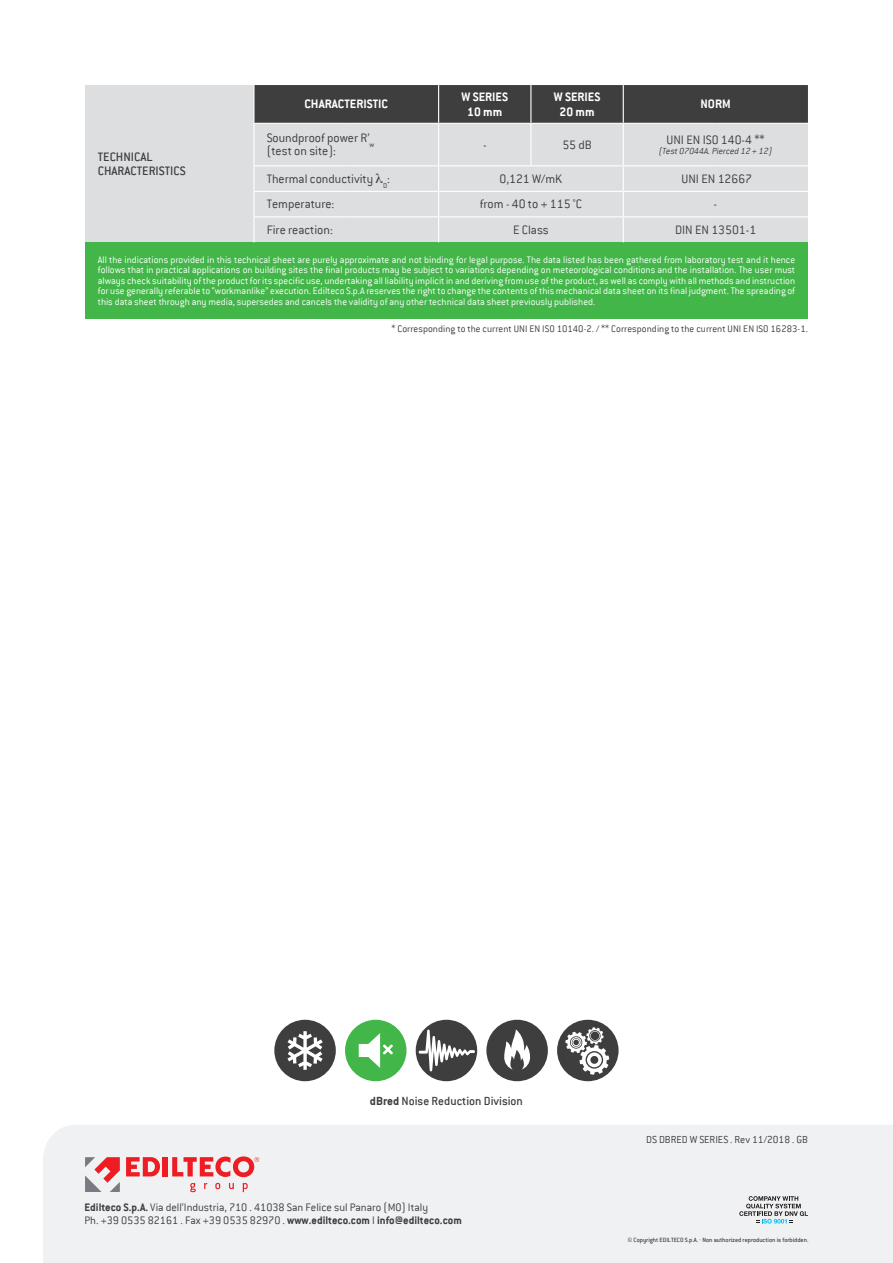
<style>
.page{position:relative;width:893px;height:1263px;background:#fff}
.page>*{position:absolute;margin:0;border:0;box-sizing:border-box;transform-origin:0 0}
.t1{font:300 13.5px/12.8px "Conduit ITC";color:#3e3e3f}
.t2{font:700 13.5px/14.2px "Conduit ITC";color:#fff;text-align:center}
.t3{font:500 13.5px/14.2px "Conduit ITC";color:#3e3e3f}
.t4{font:italic 300 13.5px "Conduit ITC";color:#3e3e3f}
.t5{font:500 13.05px "Conduit ITC";color:#3e3e3f}
.t6{font:300 12px/12.8px "Conduit ITC";color:#3e3e3f}
.t7{font:300 11.25px "Conduit ITC";color:#3e3e3f}
.t8{font:300 10.5px/10.5px "Conduit ITC";color:#fff;text-align:justify}
.t9{font:300 10.5px "Conduit ITC";letter-spacing:.005em;color:#3e3e3f}
.t10{font:italic 300 9.75px "Conduit ITC";letter-spacing:-.005em;color:#3e3e3f}
.t11{font:500 6.75px "Conduit ITC";color:#3e3e3f}
.s1{font-weight:700}
</style>
<div class="page">
<div style="left:43px;top:1125px;width:850px;height:138px;background:#f0f1f2"></div>
<div style="left:274px;top:1020px;width:62px;height:61px;background:#3e3e3f;border-radius:50%"></div>
<svg style="left:287px;top:1031px;width:36px;height:39px"></svg>
<div style="left:486px;top:1020px;width:62px;height:61px;background:#3e3e3f;border-radius:50%"></div>
<svg style="left:504px;top:1029px;width:26px;height:40px"></svg>
<div style="left:345px;top:1020px;width:61px;height:61px;background:#42b649;border-radius:50%"></div>
<svg style="left:359px;top:1033px;width:34px;height:35px"></svg>
<div style="left:557px;top:1020px;width:62px;height:61px;background:#3e3e3f;border-radius:50%"></div>
<svg style="left:565px;top:1027px;width:44px;height:48px"></svg>
<div style="left:416px;top:1020px;width:61px;height:61px;background:#3e3e3f;border-radius:50%"></div>
<svg style="left:419px;top:1029px;width:56px;height:42px"></svg>
<svg style="left:85px;top:1157px;width:35px;height:35px"></svg>
<svg style="left:126px;top:1157px;width:34px;height:19px"></svg>
<div style="left:163px;top:1157px;width:5px;height:19px;background:#ee1d23"></div>
<svg style="left:190px;top:1183px;width:58px;height:9px"></svg>
<svg style="left:172px;top:1156px;width:87px;height:21px"></svg>
<svg style="left:739px;top:1196px;width:69px;height:27px"></svg>
<div style="left:85px;top:85px;width:723px;height:157px;background:#dddee0"></div>
<div style="left:254px;top:85px;width:554px;height:38px;background:#3e3e3f"></div>
<div style="left:85px;top:242px;width:723px;height:77px;background:#42b649"></div>
<hr style="left:253px;top:85px;width:1px;height:38px;background:#fff">
<hr style="left:438px;top:85px;width:1px;height:38px;background:#fff">
<hr style="left:530px;top:85px;width:1px;height:38px;background:#fff">
<hr style="left:623px;top:85px;width:1px;height:38px;background:#fff">
<hr style="left:253px;top:123px;width:93px;height:1px;background:#fff">
<hr style="left:253px;top:124px;width:1px;height:41px;background:#fff">
<hr style="left:346px;top:123px;width:93px;height:1px;background:#fff">
<hr style="left:439px;top:123px;width:92px;height:1px;background:#fff">
<hr style="left:438px;top:124px;width:1px;height:41px;background:#fff">
<hr style="left:531px;top:123px;width:92px;height:1px;background:#fff">
<hr style="left:530px;top:124px;width:1px;height:41px;background:#fff">
<hr style="left:623px;top:123px;width:93px;height:1px;background:#fff">
<hr style="left:623px;top:124px;width:1px;height:41px;background:#fff">
<hr style="left:716px;top:123px;width:92px;height:1px;background:#fff">
<hr style="left:253px;top:165px;width:93px;height:1px;background:#fff">
<hr style="left:346px;top:165px;width:93px;height:1px;background:#fff">
<hr style="left:439px;top:165px;width:92px;height:1px;background:#fff">
<hr style="left:531px;top:165px;width:92px;height:1px;background:#fff">
<hr style="left:623px;top:165px;width:93px;height:1px;background:#fff">
<hr style="left:716px;top:165px;width:92px;height:1px;background:#fff">
<hr style="left:253px;top:191px;width:93px;height:1px;background:#fff">
<hr style="left:346px;top:191px;width:93px;height:1px;background:#fff">
<hr style="left:439px;top:191px;width:92px;height:1px;background:#fff">
<hr style="left:531px;top:191px;width:92px;height:1px;background:#fff">
<hr style="left:623px;top:191px;width:93px;height:1px;background:#fff">
<hr style="left:716px;top:191px;width:92px;height:1px;background:#fff">
<hr style="left:253px;top:216px;width:93px;height:1px;background:#fff">
<svg style="left:253px;top:166px;width:1px;height:76px"></svg>
<hr style="left:346px;top:216px;width:93px;height:1px;background:#fff">
<hr style="left:439px;top:216px;width:92px;height:1px;background:#fff">
<svg style="left:438px;top:166px;width:1px;height:76px"></svg>
<hr style="left:531px;top:216px;width:92px;height:1px;background:#fff">
<hr style="left:623px;top:216px;width:93px;height:1px;background:#fff">
<svg style="left:623px;top:166px;width:1px;height:76px"></svg>
<hr style="left:716px;top:216px;width:92px;height:1px;background:#fff">
<p class="t2" style="left:304px;top:97px;width:85px">CHARACTERISTIC</p>
<p class="t2" style="left:461px;top:90px;width:48px">W SERIES<br>10 mm</p>
<p class="t2" style="left:554px;top:90px;width:48px">W SERIES<br>20 mm</p>
<p class="t2" style="left:700px;top:97px;width:32px">NORM</p>
<p class="t1" style="left:267px;top:132px;width:109px">Soundproof power R’<sub>w </sub>(test on site):</p>
<p class="t1" style="left:483px;top:138px;width:5px">-</p>
<p class="t1" style="left:562px;top:138px;width:31px">55 dB</p>
<p class="t1" style="left:666px;top:133px;width:100px">UNI EN ISO 140-4 **</p>
<p class="t10" style="left:659px;top:146px;width:115px">(Test 07044A. Pierced 12 + 12)</p>
<p class="t3" style="left:98px;top:149px;width:89px">TECHNICAL<br>CHARACTERISTICS</p>
<p class="t1" style="left:267px;top:173px;width:125px">Thermal conductivity ●<sub>D</sub>:</p>
<p class="t1" style="left:499px;top:172px;width:64px">0,121 W/mK</p>
<p class="t1" style="left:681px;top:172px;width:72px">UNI EN 12667</p>
<p class="t1" style="left:267px;top:198px;width:69px">Temperature:</p>
<p class="t1" style="left:480px;top:198px;width:104px">from - 40 to + 115 °C</p>
<p class="t4" style="left:714px;top:197px;width:5px">-</p>
<p class="t1" style="left:267px;top:223px;width:68px">Fire reaction:</p>
<p class="t1" style="left:513px;top:223px;width:37px">E Class</p>
<p class="t1" style="left:675px;top:223px;width:83px">DIN EN 13501-1</p>
<p class="t8" style="left:98px;top:254px;width:699px">All the indications provided in this technical sheet are purely approximate and not binding for legal purpose. The data listed has been gathered from laboratory test and it hence follows that in practical applications on building sites the final products may be subject to variations depending on meteorological conditions and the installation. The user must always check suitability of the product for its specific use, undertaking all liability implicit in and deriving from use of the product, as well as comply with all methods and instruction for use generally referable to “workmanlike” execution. Edilteco S.p.A reserves the right to change the contents of this mechanical data sheet on its final judgment. The spreading of this data sheet through any media, supersedes and cancels the validity of any other technical data sheet previously published.</p>
<p class="t9" style="left:391px;top:323px;width:418px">* Corresponding to the current UNI EN ISO 10140-2. / ** Corresponding to the current UNI EN ISO 16283-1.</p>
<p class="t5" style="left:370px;top:1093px;width:155px"><span class="s1">dBred</span> Noise Reduction Division</p>
<p class="t6" style="left:85px;top:1201px;width:379px"><span class="s1">Edilteco S.p.A.</span> Via dell’Industria, 710 . 41038 San Felice sul Panaro (MO) Italy<br>Ph. +39 0535 82161 . Fax +39 0535 82970 . <span class="s1">www.edilteco.com</span> I <span class="s1">info@edilteco.com</span></p>
<p class="t7" style="left:646px;top:1133px;width:163px">DS DBRED W SERIES . Rev 11/2018 . GB</p>
<p class="t11" style="left:627px;top:1236px;width:182px">© Copyright EDILTECO S.p.A. · Non authorized reproduction is forbidden.</p>
</div>
